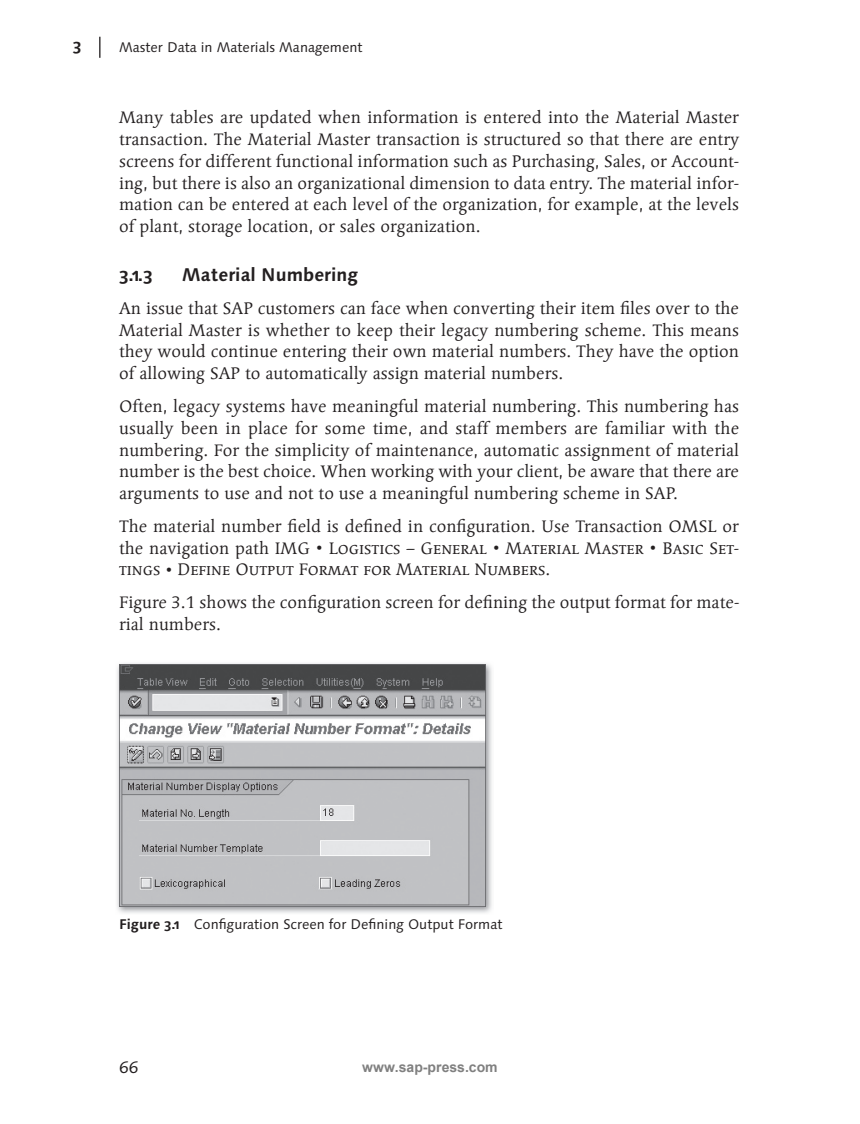
<style>
.page{position:relative;width:860px;height:1124px;background:#fff}
.page>*{position:absolute;margin:0;border:0;box-sizing:border-box;transform-origin:0 0}
.t1{font:700 18.38px "Linotype Syntax";color:#231f20}
.t2{font:700 18.38px "Linotype Syntax Os F";color:#231f20}
.t3{font:16.62px/21.9px "Linotype Syntax Serif";color:#231f20;text-align:justify}
.t4{font:16.62px/21.9px "Linotype Syntax Serif SC";color:#231f20}
.t5{font:16.62px "Linotype Syntax Os F";color:#231f20}
.t6{font:700 16.62px "Linotype Syntax Os F";color:#231f20}
.t7{font:14px "Linotype Syntax";color:#231f20}
.t8{font:14px "Linotype Syntax Os F";color:#231f20}
.t9{font:700 14px "Arial";color:#808080}
.s1{font-family:"Linotype Syntax Serif"}
.s2{font-family:"Linotype Syntax Serif";font-size:12.25px}
.s3{font-family:"Linotype Syntax Os F";font-weight:700}
</style>
<div class="page">
<svg style="left:99px;top:37px;width:1px;height:21px"></svg>
<img style="left:117px;top:663px;width:375px;height:250px">
<img style="left:119px;top:664px;width:366px;height:242px">
<p class="t6" style="left:73px;top:35px;width:10px">3</p>
<p class="t8" style="left:119px;top:39px;width:245px">Master Data in Materials Management</p>
<p class="t3" style="left:119px;top:107px;width:621px">Many tables are updated when information is entered into the Material Master transaction. The Material Master transaction is structured so that there are entry screens for different functional information such as Purchasing, Sales, or Account&shy;ing, but there is also an organizational dimension to data entry. The material infor&shy;mation can be entered at each level of the organization, for example, at the levels of plant, storage location, or sales organization .</p>
<p class="t2" style="left:119px;top:263px;width:35px">3.1.3</p>
<p class="t1" style="left:182px;top:263px;width:178px">Material Numbering</p>
<p class="t3" style="left:119px;top:297px;width:621px">An issue that SAP customers can face when converting their item files over to the Material Master is whether to keep their legacy numbering scheme. This means they would continue entering their own material numbers. They have the option of allowing SAP to automatically assign material numbers .</p>
<p class="t3" style="left:119px;top:395px;width:621px">Often, legacy systems have meaningful material numbering. This numbering has usually been in place for some time, and staff members are familiar with the numbering. For the simplicity of maintenance, automatic assignment of material number is the best choice. When working with your client, be aware that there are arguments to use and not to use a meaningful numbering scheme in SAP.</p>
<p class="t3" style="left:119px;top:515px;width:621px">The material number field is defined in configuration . Use Transaction OMSL or</p>
<p class="t4" style="left:119px;top:537px;width:621px"><span class="s1">the navigation path</span> IMG <span class="s2">•</span> Logistics – General <span class="s2">•</span> Material Master <span class="s2">•</span> Basic Set&shy;tings <span class="s2">•</span> Define Output Format for Material Numbers.</p>
<p class="t3" style="left:119px;top:591px;width:621px">Figure 3.1 shows the configuration screen for defining the output format for mate&shy;rial numbers.</p>
<p class="t7" style="left:119px;top:916px;width:384px"><span class="s3">Figure 3.1</span> Configuration Screen for Defining Output Format</p>
<p class="t5" style="left:119px;top:1057px;width:21px">66</p>
<p class="t9" style="left:362px;top:1057px;width:137px">www.sap-press.com</p>
</div>
